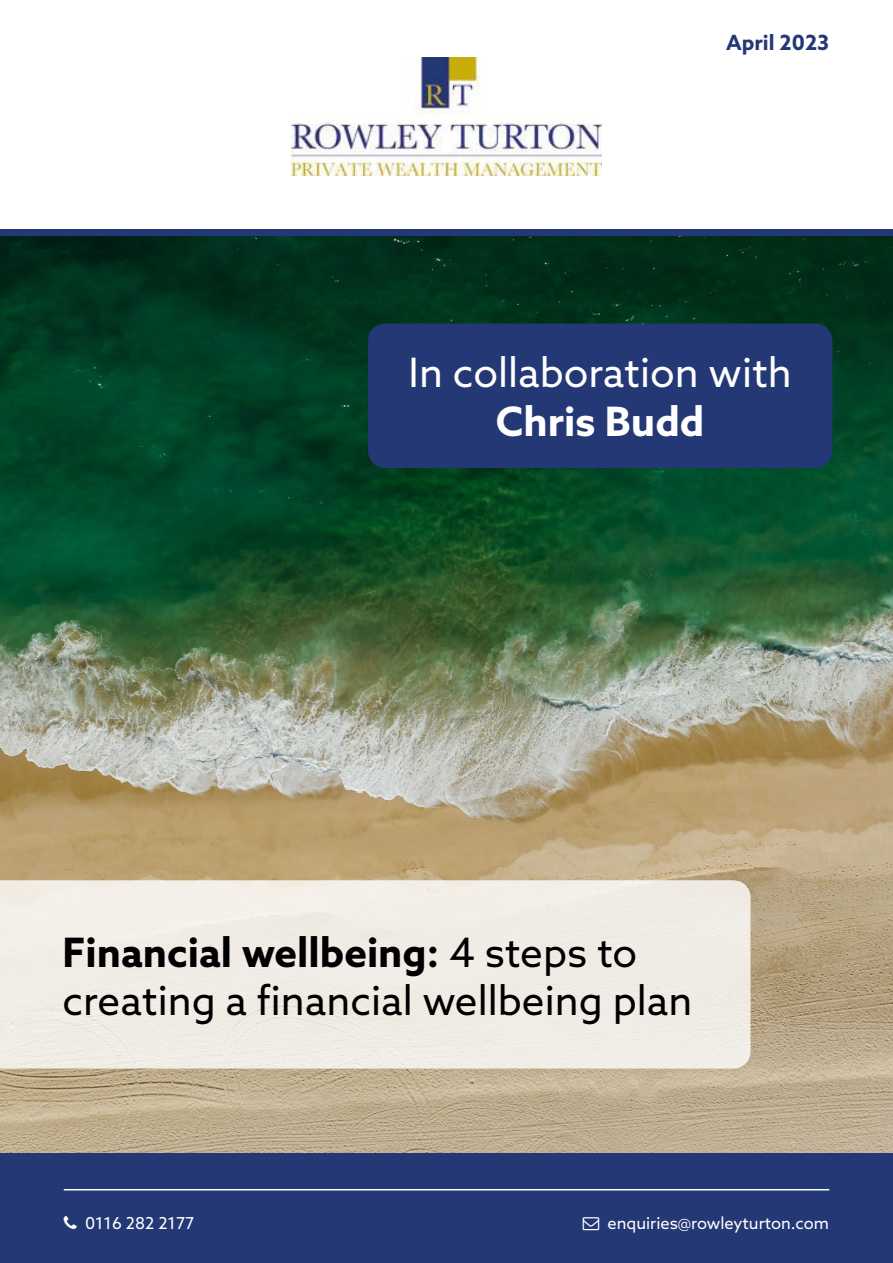
<style>
.page{position:relative;width:893px;height:1263px;background:#fff}
.page>*{position:absolute;margin:0;border:0;box-sizing:border-box;transform-origin:0 0}
.t1{font:40.5px/48.6px "Azo Sans";color:#000}
.t2{font:40.5px "Azo Sans";color:#fff}
.t3{font:700 40.5px "Azo Sans";color:#fff}
.t4{font:700 21px "Azo Sans";color:#243875}
.t5{font:16.5px "Azo Sans";color:#fff}
.s1{font-weight:700}
</style>
<div class="page">
<img style="left:0;top:236px;width:893px;height:917px">
<div style="left:0;top:1153px;width:893px;height:110px;background:#243875"></div>
<div style="left:0;top:880px;width:750px;height:188px;background:#f1ede6"></div>
<hr style="left:64px;top:1189px;width:765px;height:1px;background:#fff">
<div style="left:0;top:230px;width:893px;height:6px;background:#243875"></div>
<div style="left:368px;top:324px;width:464px;height:144px;background:#243875;border-radius:17px"></div>
<img style="left:292px;top:57px;width:309px;height:118px">
<p class="t4" style="left:726px;top:29px;width:105px">April 2023</p>
<p class="t2" style="left:409px;top:347px;width:385px">In collaboration with</p>
<p class="t3" style="left:496px;top:395px;width:210px">Chris Budd</p>
<p class="t1" style="left:63px;top:927px;width:631px"><span class="s1">Financial wellbeing:</span> 4 steps to creating a financial wellbeing plan</p>
<p class="t5" style="left:85px;top:1212px;width:111px">0116 282 2177</p>
<p class="t5" style="left:607px;top:1212px;width:223px">enquiries@rowleyturton.com</p>
</div>
